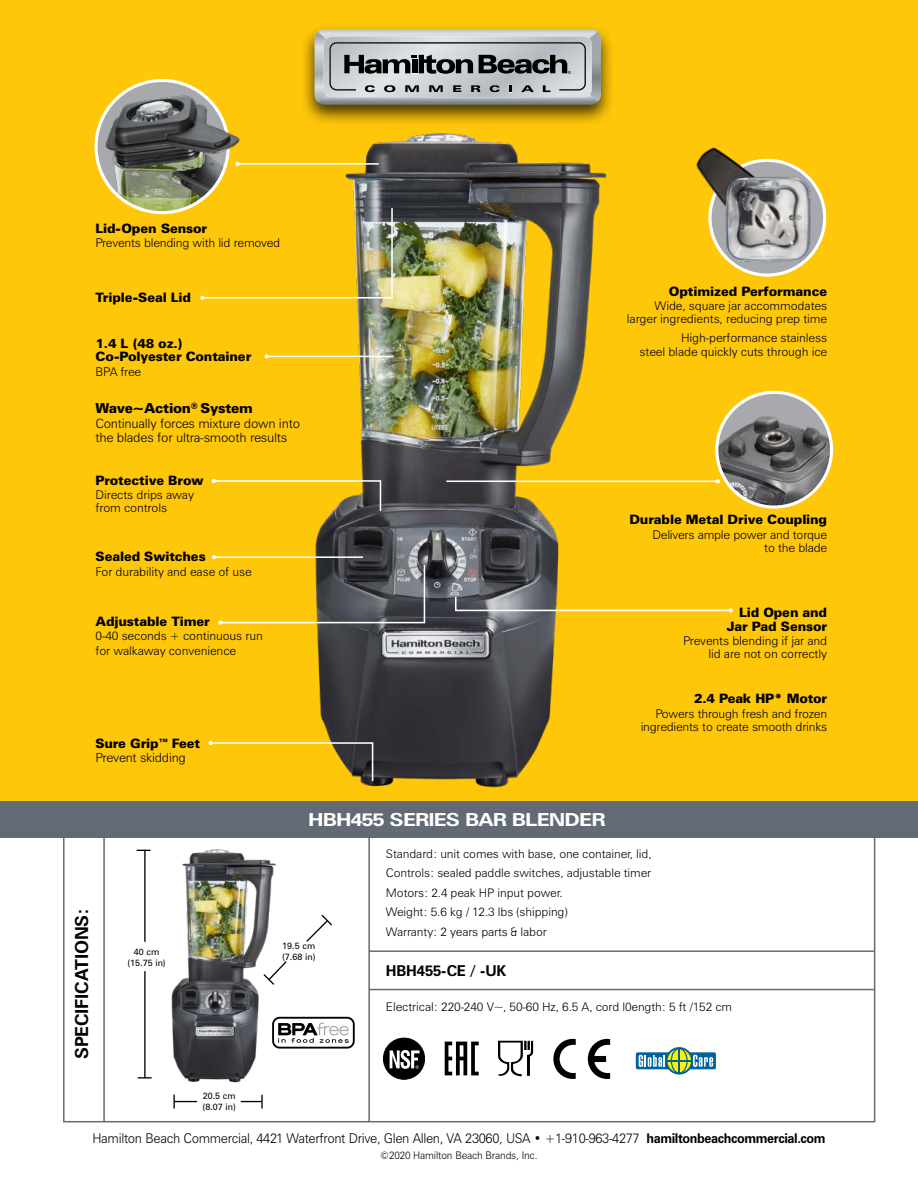
<style>
.page{position:relative;width:918px;height:1188px;background:#fff}
.page>*{position:absolute;margin:0;border:0;box-sizing:border-box;transform-origin:0 0}
.t1{font:700 18px "Zurich BT";letter-spacing:-.04em;color:#fff;scale:1.2 1}
.t2{font:700 18px "Zurich BT";letter-spacing:-.01em;color:#000}
.t3{font:700 15px "Zurich BT";letter-spacing:-.01em;color:#000}
.t4{font:900 13.8px "Zurich BT";letter-spacing:-.02em;color:#000}
.t5{font:300 13.5px "Zurich BT";letter-spacing:-.025em;color:#000;scale:.95 1}
.t6{font:900 13.05px/13.6px "Zurich BT";letter-spacing:-.01em;color:#000;text-align:right}
.t7{font:300 12.9px/13.4px "Zurich BT";letter-spacing:-.02em;color:#000}
.t8{font:300 12.6px "Zurich BT";letter-spacing:-.02em;color:#000}
.t9{font:300 12px/12.6px "Zurich BT";letter-spacing:-.01em;color:#000;text-align:right}
.t10{font:300 11.85px/19.5px "Zurich BT";letter-spacing:-.01em;color:#000}
.t11{font:300 10.5px "Zurich BT";letter-spacing:-.015em;color:#000;scale:.95 1}
.t12{font:9px/10.8px "Zurich BT";color:#000}
.s1{font-size:11.85px}
.s2{font-weight:700}
</style>
<div class="page">
<div style="left:0;top:0;width:918px;height:808px;background:#ffc709"></div>
<div style="left:0;top:801px;width:918px;height:37px;background:#626b74"></div>
<svg style="left:63px;top:838px;width:813px;height:285px"></svg>
<hr style="left:369px;top:950px;width:505px;height:2px;background:#626b74">
<hr style="left:369px;top:989px;width:505px;height:1px;background:#626b74">
<div style="left:666px;top:1047px;width:27px;height:28px;background:#00639a;border-radius:50%"></div>
<div style="left:636px;top:1052px;width:80px;height:17px;background:#00639a;border-radius:2px"></div>
<svg style="left:639px;top:1055px;width:26px;height:12px"></svg>
<svg style="left:667px;top:1049px;width:24px;height:24px"></svg>
<hr style="left:667px;top:1060px;width:24px;height:2px;background:#00639a">
<svg style="left:671px;top:1048px;width:42px;height:26px"></svg>
<div style="left:300px;top:23px;width:315px;height:104px;background:#000;opacity:.75"></div>
<svg style="left:315px;top:29px;width:286px;height:76px;background:#a6abad"></svg>
<svg style="left:553px;top:1039px;width:23px;height:40px"></svg>
<svg style="left:588px;top:1039px;width:22px;height:40px"></svg>
<svg style="left:498px;top:1041px;width:35px;height:35px"></svg>
<svg style="left:445px;top:1042px;width:34px;height:33px"></svg>
<div style="left:383px;top:1038px;width:42px;height:41px;background:#000;border-radius:50%"></div>
<div style="left:383px;top:1038px;width:42px;height:42px;border:1px solid #000;border-radius:50%"></div>
<svg style="left:390px;top:1050px;width:30px;height:19px"></svg>
<img style="left:289px;top:121px;width:320px;height:667px">
<img style="left:163px;top:845px;width:114px;height:241px">
<svg style="left:235px;top:162px;width:5px;height:4px"></svg>
<hr style="left:237px;top:163px;width:142px;height:2px;background:#fff">
<svg style="left:212px;top:479px;width:170px;height:33px"></svg>
<hr style="left:446px;top:481px;width:271px;height:1px;background:#fff">
<svg style="left:212px;top:555px;width:214px;height:70px"></svg>
<svg style="left:454px;top:595px;width:279px;height:18px"></svg>
<div style="left:717px;top:392px;width:115px;height:115px;background:#a7a9ac;border-radius:50%"></div>
<img style="left:717px;top:411px;width:115px;height:95px">
<div style="left:715px;top:391px;width:118px;height:118px;border:3px solid #fff;border-radius:50%"></div>
<svg style="left:209px;top:741px;width:165px;height:42px"></svg>
<svg style="left:265px;top:354px;width:4px;height:5px"></svg>
<hr style="left:268px;top:356px;width:126px;height:1px;background:#fff">
<svg style="left:200px;top:206px;width:194px;height:94px"></svg>
<svg style="left:96px;top:80px;width:132px;height:133px"></svg>
<img style="left:97px;top:95px;width:131px;height:118px">
<div style="left:95px;top:79px;width:135px;height:135px;border:3px solid #fff;border-radius:50%"></div>
<img style="left:168px;top:94px;width:72px;height:63px">
<svg style="left:710px;top:160px;width:115px;height:115px"></svg>
<img style="left:696px;top:147px;width:119px;height:120px">
<div style="left:273px;top:1018px;width:81px;height:30px;background:#fff;border-radius:7px"></div>
<div style="left:272px;top:1017px;width:83px;height:32px;border:2px solid #000;border-radius:7px"></div>
<svg style="left:278px;top:1023px;width:71px;height:20px"></svg>
<p class="t6" style="left:96px;top:221px;width:113px">Lid-Open Sensor</p>
<p class="t9" style="left:96px;top:237px;width:186px">Prevents blending with lid removed</p>
<p class="t6" style="left:96px;top:290px;width:97px">Triple-Seal Lid</p>
<p class="t6" style="left:96px;top:336px;width:157px;text-align:left">1.4 L (48 oz.)<br>Co-Polyester Container</p>
<p class="t9" style="left:96px;top:365px;width:47px">BPA free</p>
<p class="t4" style="left:96px;top:399px;width:159px">Wave~Action<sup>®</sup> System</p>
<p class="t7" style="left:96px;top:417px;width:206px">Continually forces mixture down into the blades for ultra-smooth results</p>
<p class="t6" style="left:96px;top:473px;width:110px">Protective Brow</p>
<p class="t9" style="left:96px;top:489px;width:100px;text-align:left">Directs drips away from controls</p>
<p class="t6" style="left:96px;top:549px;width:112px">Sealed Switches</p>
<p class="t9" style="left:96px;top:565px;width:158px">For durability and ease of use</p>
<p class="t6" style="left:96px;top:614px;width:116px">Adjustable Timer</p>
<p class="t9" style="left:96px;top:629px;width:169px;line-height:14.7px;text-align:left">0-40 seconds + continuous run for walkaway convenience</p>
<p class="t6" style="left:96px;top:737px;width:106px">Sure Grip™ Feet</p>
<p class="t8" style="left:96px;top:750px;width:92px">Prevent skidding</p>
<h1 class="t1" style="left:308px;top:809px;width:249px">HBH455 SERIES BAR BLENDER</h1>
<p class="t6" style="left:669px;top:284px;width:160px">Optimized Performance</p>
<p class="t9" style="left:627px;top:300px;width:202px">Wide, square jar accommodates larger ingredients, reducing prep time</p>
<p class="t9" style="left:640px;top:331px;width:189px;line-height:13.6px">High-performance stainless<br>steel blade quickly cuts through ice</p>
<p class="t6" style="left:629px;top:513px;width:199px">Durable Metal Drive Coupling</p>
<p class="t9" style="left:653px;top:528px;width:176px">Delivers ample power and torque to the blade</p>
<p class="t6" style="left:727px;top:605px;width:102px">Lid Open and<br>Jar Pad Sensor</p>
<p class="t9" style="left:683px;top:635px;width:146px">Prevents blending if jar and lid are not on correctly</p>
<p class="t6" style="left:694px;top:692px;width:134px">2.4 Peak HP* Motor</p>
<p class="t9" style="left:641px;top:707px;width:188px">Powers through fresh and frozen ingredients to create smooth drinks</p>
<h1 class="t2" style="left:71px;top:1059px;width:153px;rotate:-90deg">SPECIFICATIONS:</h1>
<p class="t12" style="left:127px;top:946px;width:40px;text-align:center">40 cm (15.75 in)</p>
<p class="t12" style="left:282px;top:940px;width:35px">19.5 cm (7.68 in)</p>
<p class="t12" style="left:203px;top:1090px;width:35px">20.5 cm (8.07 in)</p>
<p class="t10" style="left:386px;top:844px;width:267px">Standard: unit comes with base, one container, lid, Controls: sealed paddle switches, adjustable timer Motors: 2.4 peak HP input power.<br>Weight: 5.6 kg / 12.3 lbs (shipping)<br>Warranty: 2 years parts &amp; labor</p>
<p class="t3" style="left:386px;top:961px;width:122px">HBH455-CE / -UK</p>
<p class="t9" style="left:386px;top:1000px;width:348px">Electrical: 220-240 V~, 50-60 Hz, 6.5 A, <span class="s1">cord l0ength: 5 ft /152 cm</span></p>
<p class="t5" style="left:92px;top:1130px;width:773px">Hamilton Beach Commercial, 4421 Waterfront Drive, Glen Allen, VA 23060, USA • +1-910-963-4277 <span class="s2">hamiltonbeachcommercial.com</span></p>
<p class="t11" style="left:381px;top:1149px;width:167px">©2020 Hamilton Beach Brands, Inc.</p>
</div>
